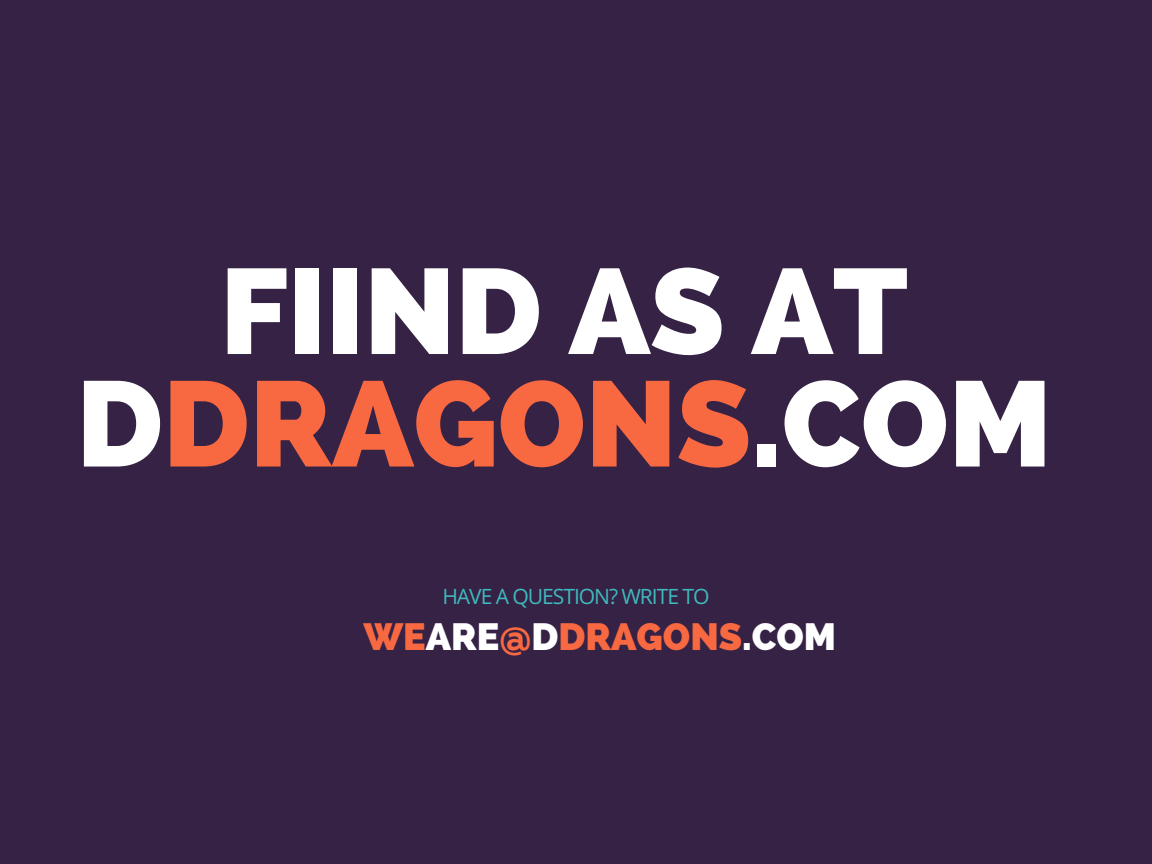
<style>
.page{position:relative;width:1152px;height:864px;background:#352245}
.page>*{position:absolute;margin:0;border:0;box-sizing:border-box;transform-origin:0 0}
.t1{font:800 120.75px/112.5px "Raleway";color:#fff;text-align:center}
.t2{font:800 37.8px "Raleway";color:#f86942}
.t3{font:21.15px "Open Sans";letter-spacing:-.05em;color:#3fb9bd}
.s1{color:#f86942}
.s2{color:#fff}
</style>
<div class="page">
<p class="t1" style="left:77px;top:255px;width:977px">FIIND AS AT<br>D<span class="s1">DRAGONS</span>.COM</p>
<p class="t3" style="left:442px;top:582px;width:269px">HAVE A QUESTION? WRITE TO</p>
<p class="t2" style="left:363px;top:614px;width:474px">WE<span class="s2">ARE</span>@<span class="s2">D</span>DRAGONS<span class="s2">.COM</span></p>
</div>
